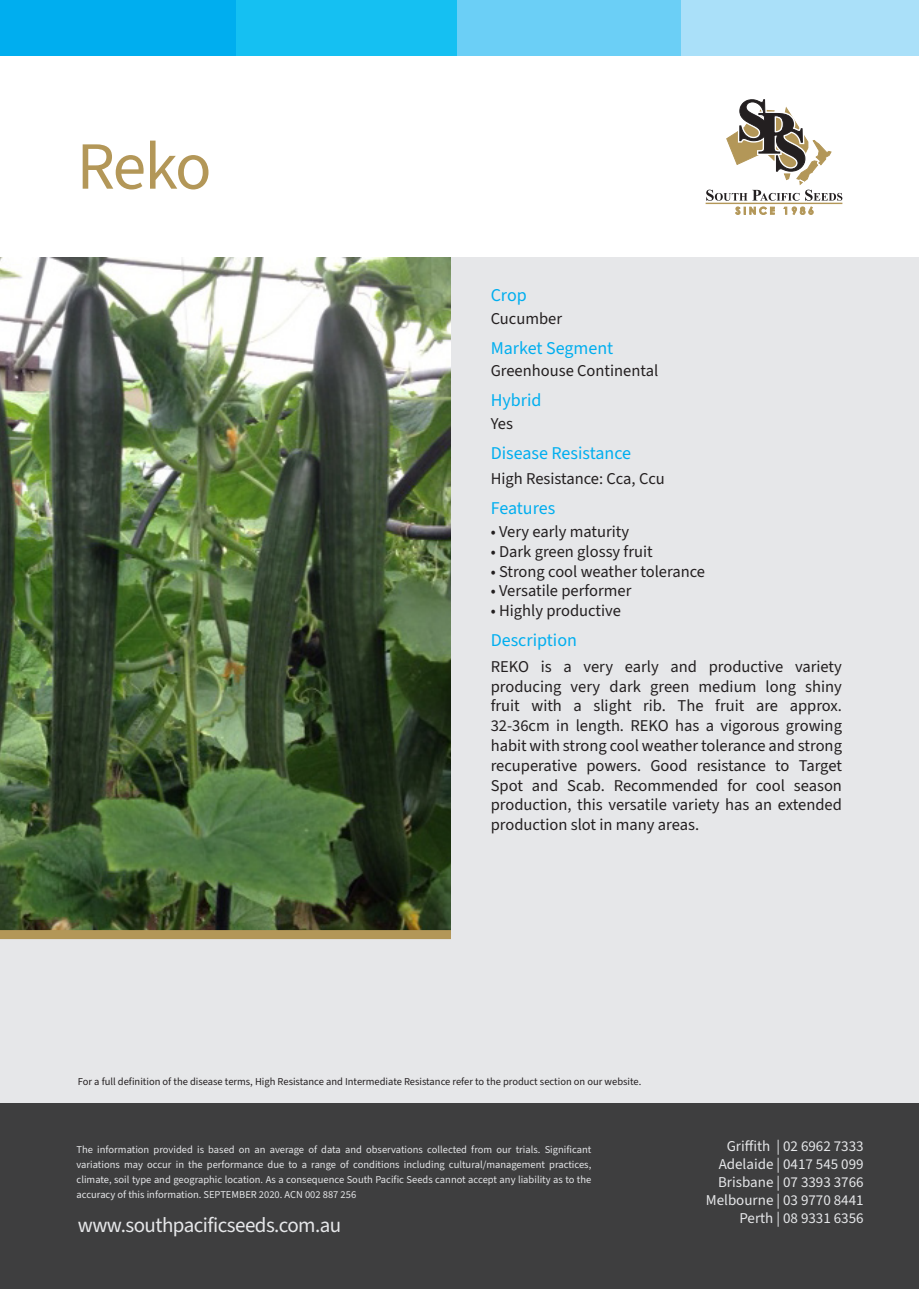
<style>
.page{position:relative;width:919px;height:1289px;background:#fff}
.page>*{position:absolute;margin:0;border:0;box-sizing:border-box;transform-origin:0 0}
.t1{font:67.5px "Source Sans 3";color:#b39758}
.t2{font:21px "Source Sans 3";letter-spacing:-.025em;color:#e6e7e9}
.t3{font:18px "Source Sans 3";color:#00aeef}
.t4{font:16.5px/19.8px "Source Sans 3";color:#231f20;text-align:justify}
.t5{font:15px "Source Sans 3";color:#e6e7e9}
.t6{font:10.5px/15px "Source Sans 3";color:#e6e7e9;text-align:justify}
.t7{font:10.5px "Source Sans 3";color:#231f20}
</style>
<div class="page">
<div style="left:0;top:257px;width:918px;height:846px;background:#e6e7e9"></div>
<img style="left:0;top:257px;width:451px;height:673px">
<div style="left:0;top:1103px;width:918px;height:185px;background:#3e3e3f"></div>
<div style="left:0;top:0;width:236px;height:55px;background:#00aeef"></div>
<div style="left:236px;top:0;width:224px;height:55px;background:#15c0f2"></div>
<div style="left:457px;top:0;width:224px;height:55px;background:#6bcff6"></div>
<div style="left:681px;top:0;width:237px;height:55px;background:#aae0f9"></div>
<hr style="left:705px;top:203px;width:137px;height:1px;background:#b39758">
<svg style="left:735px;top:207px;width:39px;height:7px"></svg>
<svg style="left:792px;top:207px;width:21px;height:7px"></svg>
<svg style="left:706px;top:99px;width:136px;height:102px"></svg>
<div style="left:0;top:930px;width:451px;height:9px;background:#b39758"></div>
<p class="t1" style="left:77px;top:124px;width:136px">Reko</p>
<p class="t3" style="left:490px;top:284px;width:38px">Crop</p>
<p class="t4" style="left:490px;top:308px;width:73px">Cucumber</p>
<p class="t3" style="left:490px;top:336px;width:124px">Market Segment</p>
<p class="t4" style="left:490px;top:361px;width:169px">Greenhouse Continental</p>
<p class="t3" style="left:490px;top:389px;width:52px">Hybrid</p>
<p class="t4" style="left:490px;top:413px;width:24px">Yes</p>
<p class="t3" style="left:490px;top:441px;width:142px">Disease Resistance</p>
<p class="t4" style="left:490px;top:469px;width:176px">High Resistance: Cca, Ccu</p>
<p class="t3" style="left:490px;top:497px;width:66px">Features</p>
<p class="t4" style="left:490px;top:521px;width:140px">• Very early maturity</p>
<p class="t4" style="left:490px;top:541px;width:163px">• Dark green glossy fruit</p>
<p class="t4" style="left:490px;top:561px;width:216px">• Strong cool weather tolerance</p>
<p class="t4" style="left:490px;top:581px;width:142px">• Versatile performer</p>
<p class="t4" style="left:490px;top:601px;width:132px">• Highly productive</p>
<p class="t3" style="left:490px;top:629px;width:88px">Description</p>
<p class="t4" style="left:490px;top:656px;width:353px">REKO is a very early and productive variety producing very dark green medium long shiny fruit with a slight rib. The fruit are approx.<br>32-36cm in length. REKO has a vigorous growing habit with strong cool weather tolerance and strong recuperative powers. Good resistance to Target Spot and Scab. Recommended for cool season production, this versatile variety has an extended production slot in many areas.</p>
<p class="t7" style="left:78px;top:1074px;width:565px">For a full definition of the disease terms, High Resistance and Intermediate Resistance refer to the product section on our website.</p>
<p class="t6" style="left:77px;top:1142px;width:516px">The information provided is based on an average of data and observations collected from our trials. Significant variations may occur in the performance due to a range of conditions including cultural/management practices, climate, soil type and geographic location. As a consequence South Pacific Seeds cannot accept any liability as to the accuracy of this information. SEPTEMBER 2020. ACN 002 887 256</p>
<p class="t2" style="left:78px;top:1211px;width:265px">www.southpacificseeds.com.au</p>
<p class="t5" style="left:726px;top:1136px;width:138px">Griffith | 02 6962 7333</p>
<p class="t5" style="left:718px;top:1154px;width:146px">Adelaide | 0417 545 099</p>
<p class="t5" style="left:718px;top:1172px;width:147px">Brisbane | 07 3393 3766</p>
<p class="t5" style="left:705px;top:1190px;width:159px">Melbourne | 03 9770 8441</p>
<p class="t5" style="left:739px;top:1208px;width:126px">Perth | 08 9331 6356</p>
</div>
